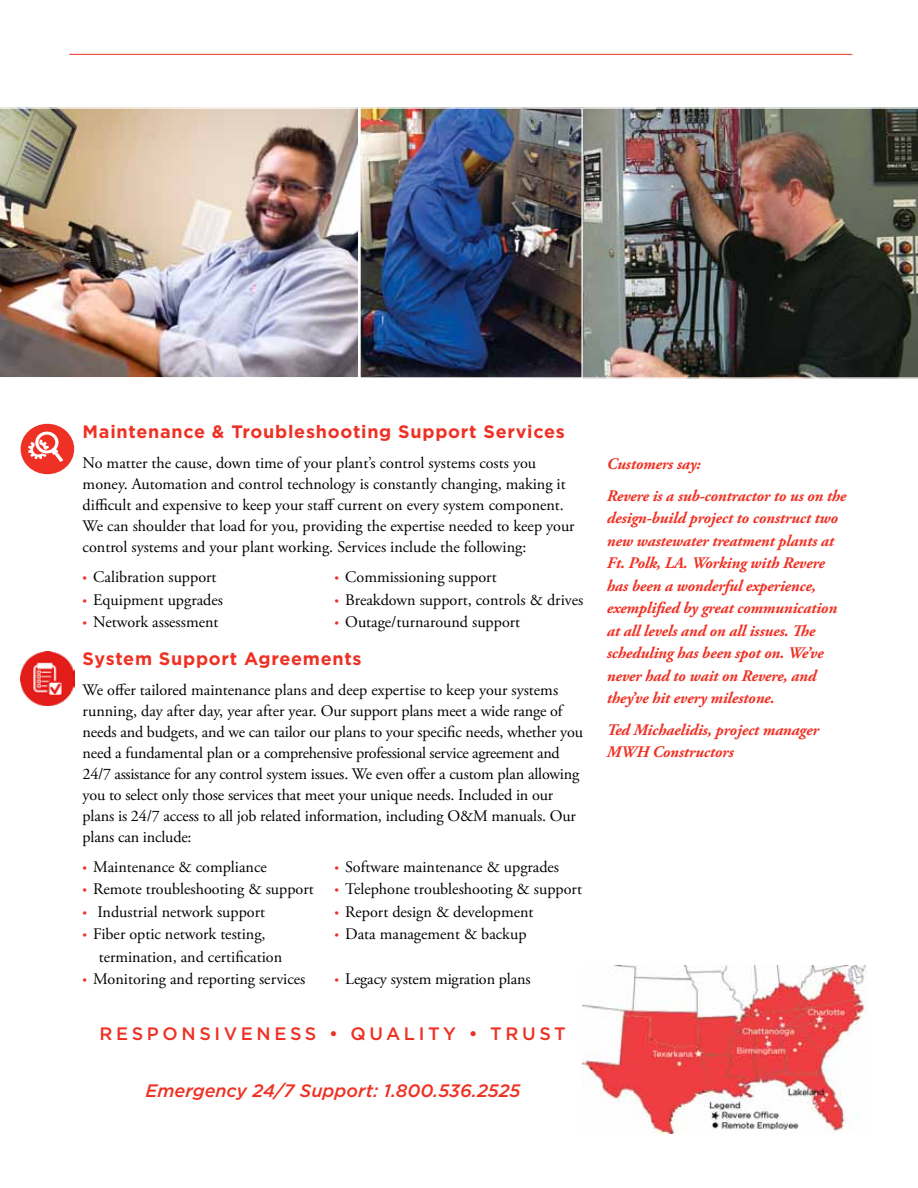
<style>
.page{position:relative;width:918px;height:1188px;background:#fff}
.page>*{position:absolute;margin:0;border:0;box-sizing:border-box;transform-origin:0 0}
.t1{font:700 18px "Gotham";letter-spacing:.04em;color:#ee3124}
.t2{font:italic 500 18px "Gotham";color:#ee3124}
.t3{font:500 18px "Gotham";letter-spacing:.2em;color:#ee3124}
.t4{font:16.2px/21px "Adobe Garamond Pro";color:#000}
.t5{font:italic 700 16.2px/22.5px "Adobe Garamond Pro";letter-spacing:-.01em;color:#ee3124}
.s1{font-size:12px;color:#ee3124}
</style>
<div class="page">
<hr style="left:69px;top:54px;width:783px;height:1px;background:#ee3124">
<img style="left:583px;top:107px;width:335px;height:272px">
<img style="left:361px;top:109px;width:220px;height:268px">
<div style="left:359px;top:107px;width:224px;height:272px;border:1px solid #fff"></div>
<img style="left:0;top:107px;width:359px;height:271px">
<div style="left:21px;top:424px;width:53px;height:50px;background:#ee3124;border-radius:50%"></div>
<svg style="left:28px;top:432px;width:35px;height:30px"></svg>
<img style="left:21px;top:652px;width:53px;height:53px">
<img style="left:583px;top:966px;width:284px;height:168px">
<p class="t1" style="left:83px;top:420px;width:484px">Maintenance &amp; Troubleshooting Support Services</p>
<p class="t4" style="left:83px;top:453px;width:494px">No matter the cause, down time of your plant’s control systems costs you money. Automation and control technology is constantly changing, making it difficult and expensive to keep your staff current on every system component.<br>We can shoulder that load for you, providing the expertise needed to keep your control systems and your plant working. Services include the following:</p>
<p class="t4" style="left:83px;top:567px;width:135px"><span class="s1">•</span> Calibration support</p>
<p class="t4" style="left:335px;top:567px;width:164px"><span class="s1">•</span> Commissioning support</p>
<p class="t4" style="left:83px;top:590px;width:142px"><span class="s1">•</span> Equipment upgrades</p>
<p class="t4" style="left:335px;top:590px;width:250px"><span class="s1">•</span> Breakdown support, controls &amp; drives</p>
<p class="t4" style="left:83px;top:612px;width:137px"><span class="s1">•</span> Network assessment</p>
<p class="t4" style="left:335px;top:612px;width:187px"><span class="s1">•</span> Outage/turnaround support</p>
<p class="t1" style="left:83px;top:646px;width:281px">System Support Agreements</p>
<p class="t4" style="left:83px;top:680px;width:502px">We offer tailored maintenance plans and deep expertise to keep your systems running, day after day, year after year. Our support plans meet a wide range of needs and budgets, and we can tailor our plans to your specific needs, whether you need a fundamental plan or a comprehensive professional service agreement and 24/7 assistance for any control system issues. We even offer a custom plan allowing you to select only those services that meet your unique needs. Included in our plans is 24/7 access to all job related information, including O&amp;M manuals. Our plans can include:</p>
<p class="t4" style="left:83px;top:857px;width:186px"><span class="s1">•</span> Maintenance &amp; compliance</p>
<p class="t4" style="left:335px;top:857px;width:226px"><span class="s1">•</span> Software maintenance &amp; upgrades</p>
<p class="t4" style="left:83px;top:879px;width:233px"><span class="s1">•</span> Remote troubleshooting &amp; support</p>
<p class="t4" style="left:335px;top:879px;width:249px"><span class="s1">•</span> Telephone troubleshooting &amp; support</p>
<p class="t4" style="left:83px;top:902px;width:184px"><span class="s1">•</span> Industrial network support</p>
<p class="t4" style="left:335px;top:902px;width:200px"><span class="s1">•</span> Report design &amp; development</p>
<p class="t4" style="left:83px;top:924px;width:185px"><span class="s1">•</span> Fiber optic network testing,</p>
<p class="t4" style="left:335px;top:924px;width:193px"><span class="s1">•</span> Data management &amp; backup</p>
<p class="t4" style="left:99px;top:947px;width:185px">termination, and certification</p>
<p class="t4" style="left:83px;top:969px;width:224px"><span class="s1">•</span> Monitoring and reporting services</p>
<p class="t4" style="left:335px;top:969px;width:197px"><span class="s1">•</span> Legacy system migration plans</p>
<p class="t3" style="left:100px;top:1022px;width:468px">RESPONSIVENESS • QUALITY • TRUST</p>
<p class="t2" style="left:146px;top:1079px;width:376px">Emergency 24/7 Support: 1.800.536.2525</p>
<p class="t5" style="left:607px;top:449px;width:241px;line-height:31.5px">Customers say:<br>Revere is a sub-contractor to us on the</p>
<p class="t5" style="left:607px;top:507px;width:233px">design-build project to construct two new wastewater treatment plants at Ft. Polk, LA. Working with Revere has been a wonderful experience, exemplified by great communication at all levels and on all issues. The scheduling has been spot on. We’ve never had to wait on Revere, and they’ve hit every milestone.</p>
<p class="t5" style="left:607px;top:719px;width:213px">Ted Michaelidis, project manager<br>MWH Constructors</p>
</div>
